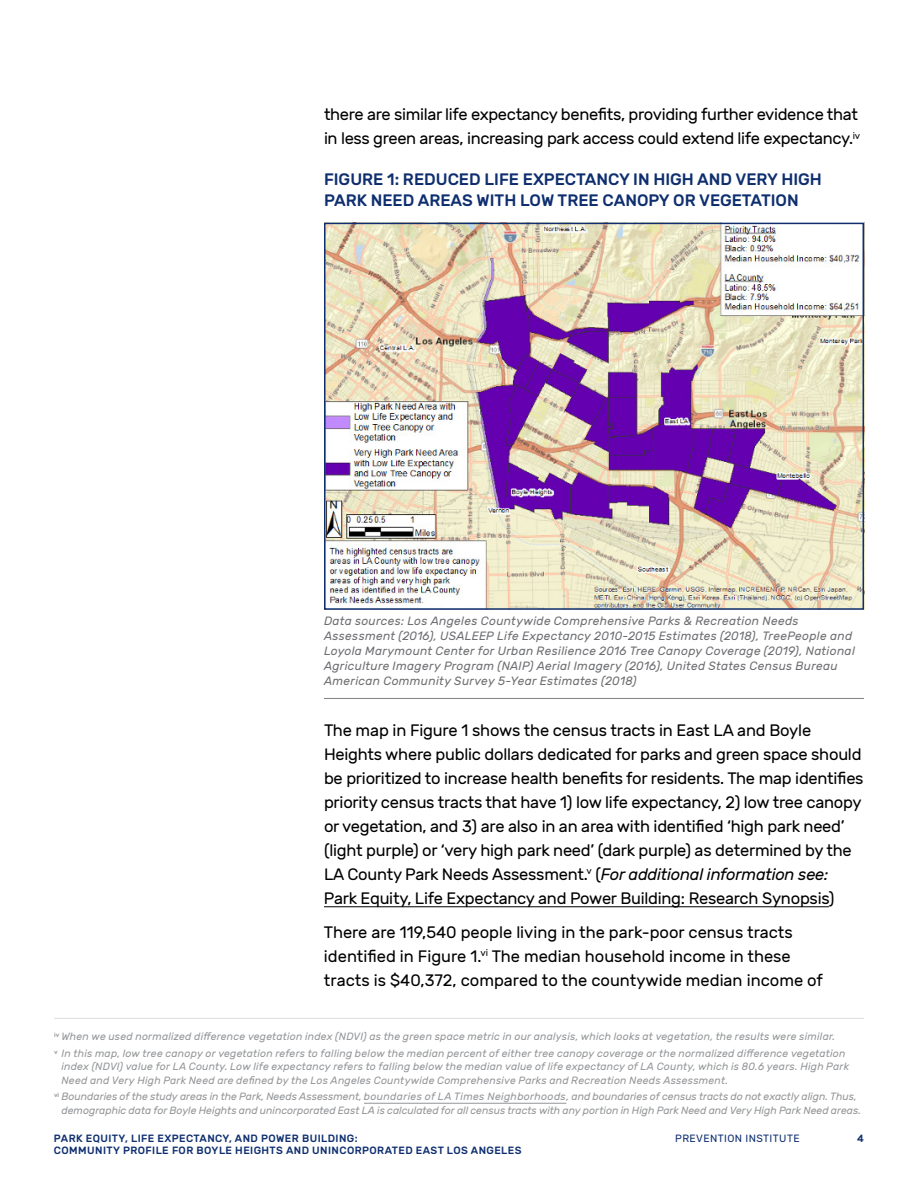
<style>
.page{position:relative;width:918px;height:1188px;background:#fff}
.page>*{position:absolute;margin:0;border:0;box-sizing:border-box;transform-origin:0 0}
.t1{font:16.5px/24px "Rubik";letter-spacing:-.015em;color:#000}
.t2{font:500 16.5px/21px "Rubik";color:#0e2e6f}
.t3{font:italic 12px/15px "Rubik";letter-spacing:.025em;color:#6d6e71}
.t4{font:italic 10.5px/13.5px "Rubik";letter-spacing:.015em;color:#939598}
.t5{font:500 10.5px "Rubik";letter-spacing:.04em;color:#0e2e6f}
.t6{font:10.5px "Rubik";letter-spacing:.04em;color:#0e2e6f}
.s1{font-style:italic}
</style>
<div class="page">
<hr style="left:324px;top:698px;width:540px;height:1px;background:#808285">
<hr style="left:324px;top:906px;width:505px;height:1px;background:#000">
<img style="left:327px;top:226px;width:534px;height:381px">
<div style="left:324px;top:223px;width:540px;height:387px;border:2px solid #0e2e6f"></div>
<hr style="left:54px;top:1018px;width:810px;height:1px;background:#dcddde">
<hr style="left:364px;top:1103px;width:202px;height:1px;background:#939598">
<h1 class="t1" style="left:324px;top:103px;width:538px">there are similar life expectancy benefits, providing further evidence that in less green areas, increasing park access could extend life expectancy.<sup>iv</sup></h1>
<h1 class="t2" style="left:324px;top:169px;width:499px">FIGURE 1: REDUCED LIFE EXPECTANCY IN HIGH AND VERY HIGH<br>PARK NEED AREAS WITH LOW TREE CANOPY OR VEGETATION</h1>
<p class="t3" style="left:324px;top:613px;width:532px">Data sources: Los Angeles Countywide Comprehensive Parks &amp; Recreation Needs Assessment (2016), USALEEP Life Expectancy 2010-2015 Estimates (2018), TreePeople and Loyola Marymount Center for Urban Resilience 2016 Tree Canopy Coverage (2019), National Agriculture Imagery Program (NAIP) Aerial Imagery (2016), United States Census Bureau American Community Survey 5-Year Estimates (2018)</p>
<p class="t1" style="left:324px;top:719px;width:541px">The map in Figure 1 shows the census tracts in East LA and Boyle Heights where public dollars dedicated for parks and green space should be prioritized to increase health benefits for residents. The map identifies priority census tracts that have 1) low life expectancy, 2) low tree canopy or vegetation, and 3) are also in an area with identified ‘high park need’ (light purple) or ‘very high park need’ (dark purple) as determined by the LA County Park Needs Assessment.<sup>v</sup> (<span class="s1">For additional information see:<br></span>Park Equity, Life Expectancy and Power Building: Research Synopsis)</p>
<h1 class="t1" style="left:324px;top:920px;width:501px">There are 119,540 people living in the park-poor census tracts identified in Figure 1.<sup>vi</sup> The median household income in these tracts is $40,372, compared to the countywide median income of</h1>
<p class="t4" style="left:54px;top:1028px;width:793px;line-height:16.8px"><sup>iv</sup> When we used normalized difference vegetation index (NDVI) as the green space metric in our analysis, which looks at vegetation, the results were similar.<br><sup>v</sup> In this map, low tree canopy or vegetation refers to falling below the median percent of either tree canopy coverage or the normalized difference vegetation</p>
<p class="t4" style="left:62px;top:1060px;width:789px">index (NDVI) value for LA County. Low life expectancy refers to falling below the median value of life expectancy of LA County, which is 80.6 years. High Park<br>Need and Very High Park Need are defined by the Los Angeles Countywide Comprehensive Parks and Recreation Needs Assessment.</p>
<p class="t4" style="left:62px;top:1090px;width:801px;text-indent:-8px"><sup>vi</sup> Boundaries of the study areas in the Park, Needs Assessment, boundaries of LA Times Neighborhoods, and boundaries of census tracts do not exactly align. Thus, demographic data for Boyle Heights and unincorporated East LA is calculated for all census tracts with any portion in High Park Need and Very High Park Need areas.</p>
<p class="t5" style="left:54px;top:1132px;width:305px">PARK EQUITY, LIFE EXPECTANCY, AND POWER BUILDING:</p>
<p class="t6" style="left:675px;top:1132px;width:126px">PREVENTION INSTITUTE</p>
<p class="t5" style="left:857px;top:1132px;width:8px">4</p>
<p class="t5" style="left:54px;top:1145px;width:469px">COMMUNITY PROFILE FOR BOYLE HEIGHTS AND UNINCORPORATED EAST LOS ANGELES</p>
</div>
